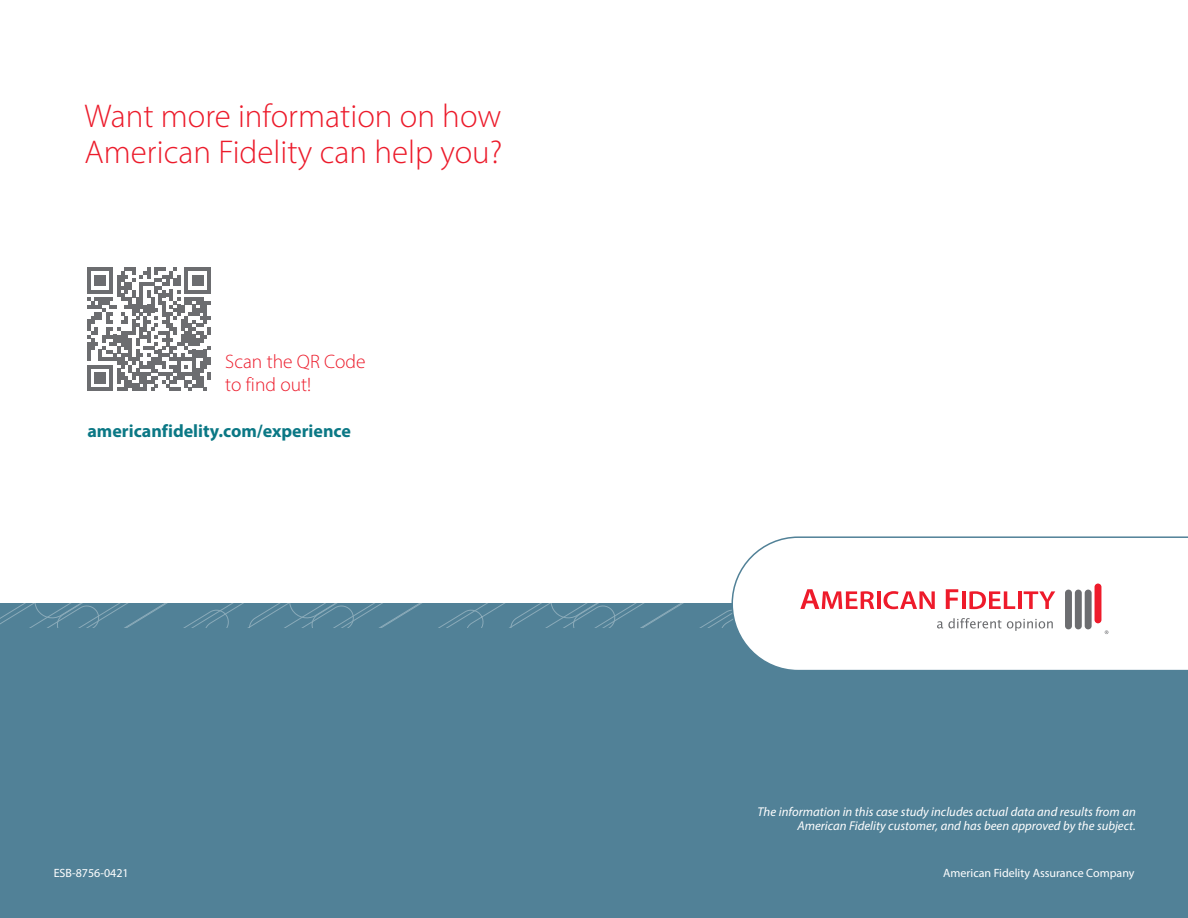
<style>
.page{position:relative;width:1188px;height:918px;background:#fff}
.page>*{position:absolute;margin:0;border:0;box-sizing:border-box;transform-origin:0 0}
.Heading_1{font:300 33px/36px "Myriad Pro";color:#ec1b2b}
.t1{font:300 19.5px/23.4px "Myriad Pro";color:#ec1b2b}
.Heading_1-2{font:700 18px "Myriad Pro";color:#0b7885}
.Disclaimer_or_Footno{font:italic 12.75px/13.5px "Myriad Pro";color:#fff;text-align:right}
.Subhead_1{font:12px "Myriad Pro";color:#fff}
</style>
<div class="page">
<div style="left:0;top:604px;width:1188px;height:314px;background:#518197"></div>
<svg style="left:733px;top:536px;width:455px;height:134px"></svg>
<div style="left:1095px;top:584px;width:6px;height:39px;background:#ee1b2b;border-radius:3px"></div>
<svg style="left:0;top:589px;width:1188px;height:45px"></svg>
<svg style="left:87px;top:267px;width:124px;height:124px"></svg>
<p class="Heading_1" style="left:85px;top:98px;width:419px">Want more information on how<br>American Fidelity can help you?</p>
<p class="t1" style="left:225px;top:349px;width:142px">Scan the QR Code to find out!</p>
<p class="Heading_1-2" style="left:87px;top:419px;width:265px">americanfidelity.com/experience</p>
<p class="Disclaimer_or_Footno" style="left:758px;top:805px;width:380px">The information in this case study includes actual data and results from an<br>American Fidelity customer, and has been approved by the subject.</p>
<p class="Subhead_1" style="left:54px;top:866px;width:77px">ESB-8756-0421</p>
<p class="Subhead_1" style="left:943px;top:866px;width:193px">American Fidelity Assurance Company</p>
</div>
